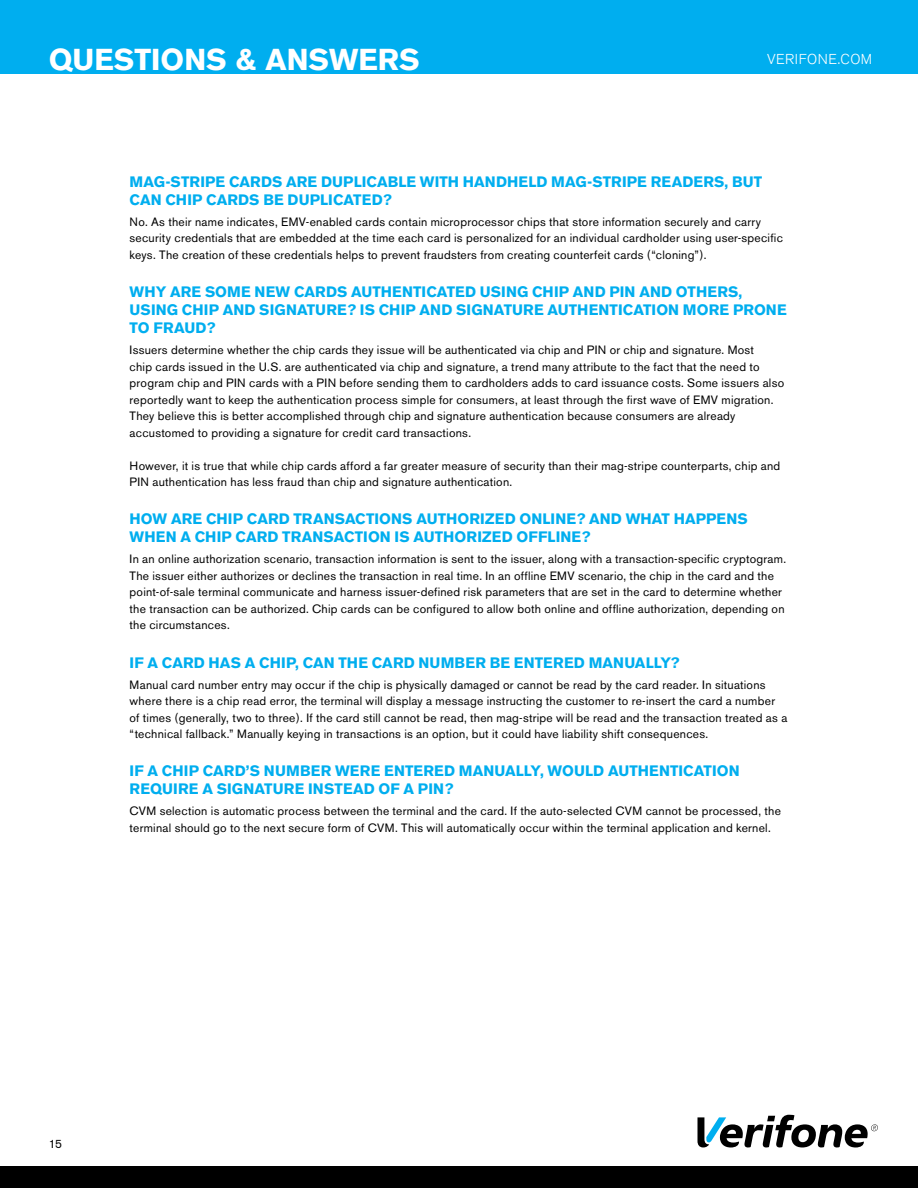
<style>
.page{position:relative;width:918px;height:1188px;background:#fff}
.page>*{position:absolute;margin:0;border:0;box-sizing:border-box;transform-origin:0 0}
.t1{font:700 30px "Akzidenz Grotesk BE";color:#fff}
.t2{font:700 15px/18px "Akzidenz Grotesk BE";letter-spacing:.01em;color:#00aeef}
.t3{font:300 14.25px "Akzidenz Grotesk BE";letter-spacing:.035em;color:#fff}
.t4{font:12px/16.5px "Akzidenz Grotesk BE";letter-spacing:.02em;color:#000}
</style>
<div class="page">
<svg style="left:698px;top:1115px;width:180px;height:33px"></svg>
<div style="left:0;top:0;width:918px;height:74px;background:#00aeef"></div>
<div style="left:0;top:1166px;width:918px;height:22px;background:#000"></div>
<h1 class="t1" style="left:49px;top:42px;width:373px">QUESTIONS &amp; ANSWERS</h1>
<p class="t3" style="left:767px;top:51px;width:107px">VERIFONE.COM</p>
<p class="t2" style="left:130px;top:173px;width:634px">MAG-STRIPE CARDS ARE DUPLICABLE WITH HANDHELD MAG-STRIPE READERS, BUT<br>CAN CHIP CARDS BE DUPLICATED?</p>
<p class="t4" style="left:130px;top:213px;width:655px">No. As their name indicates, EMV-enabled cards contain microprocessor chips that store information securely and carry security credentials that are embedded at the time each card is personalized for an individual cardholder using user-specific keys. The creation of these credentials helps to prevent fraudsters from creating counterfeit cards (“cloning”).</p>
<p class="t2" style="left:130px;top:283px;width:659px">WHY ARE SOME NEW CARDS AUTHENTICATED USING CHIP AND PIN AND OTHERS,<br>USING CHIP AND SIGNATURE? IS CHIP AND SIGNATURE AUTHENTICATION MORE PRONE<br>TO FRAUD?</p>
<p class="t4" style="left:130px;top:342px;width:656px">Issuers determine whether the chip cards they issue will be authenticated via chip and PIN or chip and signature. Most<br>chip cards issued in the U.S. are authenticated via chip and signature, a trend many attribute to the fact that the need to program chip and PIN cards with a PIN before sending them to cardholders adds to card issuance costs. Some issuers also reportedly want to keep the authentication process simple for consumers, at least through the first wave of EMV migration.<br>They believe this is better accomplished through chip and signature authentication because consumers are already accustomed to providing a signature for credit card transactions.</p>
<p class="t4" style="left:130px;top:457px;width:652px">However, it is true that while chip cards afford a far greater measure of security than their mag-stripe counterparts, chip and<br>PIN authentication has less fraud than chip and signature authentication.</p>
<p class="t2" style="left:130px;top:510px;width:620px">HOW ARE CHIP CARD TRANSACTIONS AUTHORIZED ONLINE? AND WHAT HAPPENS<br>WHEN A CHIP CARD TRANSACTION IS AUTHORIZED OFFLINE?</p>
<p class="t4" style="left:130px;top:551px;width:658px">In an online authorization scenario, transaction information is sent to the issuer, along with a transaction-specific cryptogram.<br>The issuer either authorizes or declines the transaction in real time. In an offline EMV scenario, the chip in the card and the point-of-sale terminal communicate and harness issuer-defined risk parameters that are set in the card to determine whether the transaction can be authorized. Chip cards can be configured to allow both online and offline authorization, depending on the circumstances.</p>
<p class="t2" style="left:130px;top:653px;width:551px">IF A CARD HAS A CHIP, CAN THE CARD NUMBER BE ENTERED MANUALLY?</p>
<p class="t4" style="left:130px;top:676px;width:659px">Manual card number entry may occur if the chip is physically damaged or cannot be read by the card reader. In situations where there is a chip read error, the terminal will display a message instructing the customer to re-insert the card a number of times (generally, two to three). If the card still cannot be read, then mag-stripe will be read and the transaction treated as a “technical fallback.” Manually keying in transactions is an option, but it could have liability shift consequences.</p>
<p class="t2" style="left:130px;top:762px;width:612px">IF A CHIP CARD’S NUMBER WERE ENTERED MANUALLY, WOULD AUTHENTICATION<br>REQUIRE A SIGNATURE INSTEAD OF A PIN?</p>
<p class="t4" style="left:130px;top:803px;width:653px">CVM selection is automatic process between the terminal and the card. If the auto-selected CVM cannot be processed, the terminal should go to the next secure form of CVM. This will automatically occur within the terminal application and kernel.</p>
<p class="t4" style="left:49px;top:1136px;width:15px">15</p>
</div>
